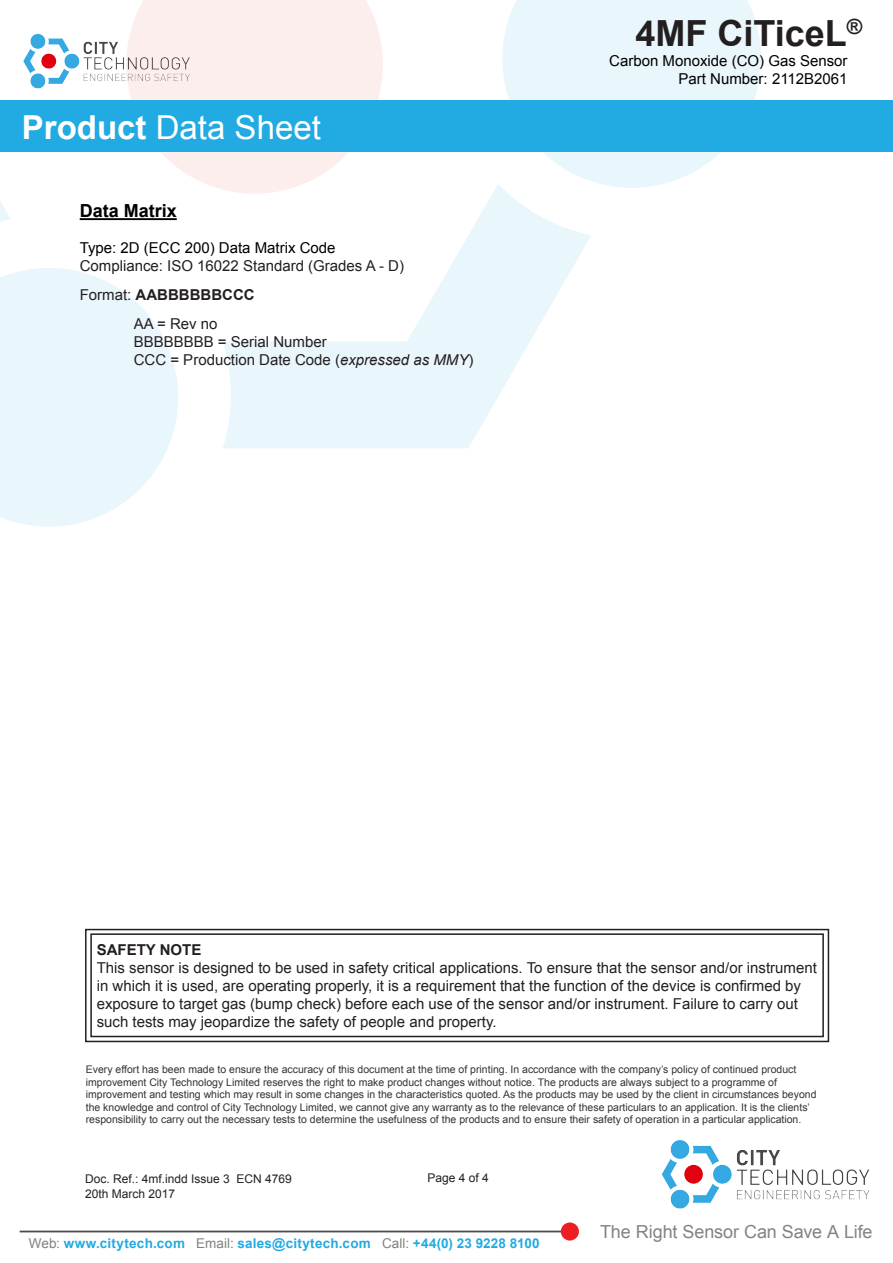
<style>
.page{position:relative;width:893px;height:1263px;background:#fff}
.page>*{position:absolute;margin:0;border:0;box-sizing:border-box;transform-origin:0 0}
.t1{font:700 36px "Arial";color:#231f20}
.t2{font:33px "Arial";color:#fff}
.t3{font:18px "Arial";letter-spacing:-.005em;color:#818386}
.t4{font:700 18px "Arial";color:#000}
.t5{font:15px/18px "Arial";color:#231f20}
.t6{font:15px/18px "Arial";color:#000;text-align:right}
.t7{font:700 15px "Arial";color:#231f20}
.t8{font:700 13.5px "Arial";letter-spacing:.015em;color:#22abe2}
.t9{font:12px/15px "Arial";color:#231f20}
.t10{font:10.5px/12.6px "Arial";color:#333}
.s1{font-weight:700}
.s2{font-weight:400}
.s3{font-style:italic}
.s4{font-weight:400;color:#808181}
</style>
<div class="page">
<hr style="left:20px;top:1230px;width:553px;height:2px;background:#4b4c4d">
<div style="left:561px;top:1222px;width:18px;height:18px;background:#ee1d23;border-radius:50%"></div>
<img style="left:661px;top:1140px;width:209px;height:69px">
<img style="left:23px;top:33px;width:103px;height:56px">
<svg style="left:223px;top:184px;width:368px;height:264px"></svg>
<svg style="left:0;top:100px;width:11px;height:122px"></svg>
<svg style="left:0;top:268px;width:178px;height:259px;fill:#e9f6fc"></svg>
<svg style="left:502px;top:0;width:259px;height:188px;fill:#e9f6fc"></svg>
<svg style="left:126px;top:0;width:257px;height:194px;fill:#fdeeee"></svg>
<div style="left:0;top:101px;width:893px;height:51px;background:#22abe2"></div>
<div style="left:85px;top:929px;width:744px;height:113px;border:2px solid #231f20"></div>
<div style="left:90px;top:933px;width:734px;height:104px;border:2px solid #231f20"></div>
<hr style="left:80px;top:218px;width:97px;height:2px;background:#000">
<h1 class="t1" style="left:635px;top:9px;width:228px">4MF CiTiceL<sup>®</sup></h1>
<h2 class="t2" style="left:22px;top:106px;width:300px"><span class="s1">Product</span> Data Sheet</h2>
<p class="t4" style="left:80px;top:199px;width:99px">Data Matrix</p>
<p class="t6" style="left:80px;top:239px;width:257px">Type: 2D (ECC 200) Data Matrix Code</p>
<p class="t5" style="left:80px;top:257px;width:326px">Compliance: ISO 16022 Standard (Grades A - D)</p>
<p class="t7" style="left:80px;top:285px;width:176px"><span class="s2">Format:</span> AABBBBBBCCC</p>
<p class="t5" style="left:134px;top:315px;width:85px">AA = Rev no</p>
<p class="t5" style="left:134px;top:333px;width:194px">BBBBBBBB = Serial Number</p>
<p class="t5" style="left:134px;top:351px;width:341px">CCC = Production Date Code (<span class="s3">expressed as MMY</span>)</p>
<h3 class="t6" style="left:609px;top:52px;width:240px">Carbon Monoxide (CO) Gas Sensor<br>Part Number: 2112B2061</h3>
<p class="t7" style="left:97px;top:940px;width:106px">SAFETY NOTE</p>
<p class="t5" style="left:97px;top:959px;width:722px">This sensor is designed to be used in safety critical applications. To ensure that the sensor and/or instrument in which it is used, are operating properly, it is a requirement that the function of the device is confirmed by</p>
<p class="t5" style="left:97px;top:995px;width:703px">exposure to target gas (bump check) before each use of the sensor and/or instrument. Failure to carry out such tests may jeopardize the safety of people and property.</p>
<p class="t10" style="left:86px;top:1063px;width:732px">Every effort has been made to ensure the accuracy of this document at the time of printing. In accordance with the company’s policy of continued product improvement City Technology Limited reserves the right to make product changes without notice. The products are always subject to a programme of improvement and testing which may result in some changes in the characteristics quoted. As the products may be used by the client in circumstances beyond the knowledge and control of City Technology Limited, we cannot give any warranty as to the relevance of these particulars to an application. It is the clients’ responsibility to carry out the necessary tests to determine the usefulness of the products and to ensure their safety of operation in a particular application.</p>
<p class="t9" style="left:85px;top:1171px;width:208px">Doc. Ref.: 4mf.indd Issue 3 ECN 4769<br>20th March 2017</p>
<p class="t9" style="left:428px;top:1171px;width:63px">Page 4 of 4</p>
<p class="t8" style="left:29px;top:1234px;width:512px"><span class="s4">Web:</span> www.citytech.com <span class="s4">Email:</span> sales@citytech.com <span class="s4">Call:</span> +44(0) 23 9228 8100</p>
<h3 class="t3" style="left:600px;top:1220px;width:274px">The Right Sensor Can Save A Life</h3>
</div>
